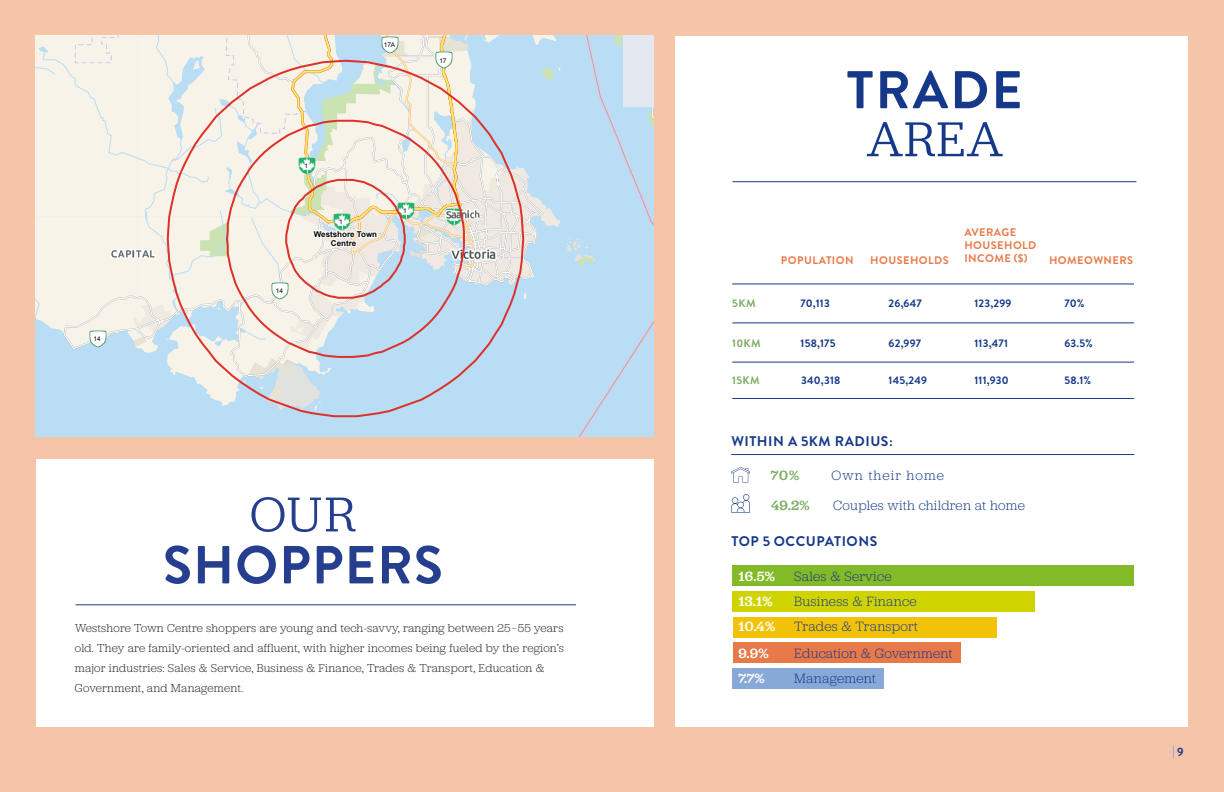
<style>
.page{position:relative;width:1224px;height:792px;background:#f6c5a8}
.page>*{position:absolute;margin:0;border:0;box-sizing:border-box;transform-origin:0 0}
.t1{font:700 53.5px "Brandon Grotesque";letter-spacing:.02em;color:#253f8e}
.t2{font:700 53px "Brandon Grotesque";letter-spacing:.04em;color:#153889}
.t3{font:51px "Jubilat";color:#153889}
.t4{font:51px "Jubilat";color:#253f8e}
.t5{font:300 14px "Jubilat";letter-spacing:.02em;color:#1a388a}
.t6{font:700 14px "Brandon Grotesque";letter-spacing:.04em;color:#153889}
.t7{font:300 14px "Jubilat";letter-spacing:.015em;color:#153889}
.t8{font:500 14px "Jubilat";color:#fff}
.t9{font:300 14px "Jubilat";letter-spacing:.075em;color:#153889}
.t10{font:500 14px "Jubilat";color:#7bae63}
.t11{font:300 12px/20px "Jubilat";letter-spacing:.015em;color:#231f20}
.t12{font:700 12px "Brandon Grotesque";color:#153889}
.t13{font:700 11px "Brandon Grotesque";letter-spacing:.02em;color:#153889}
.t14{font:700 11px/13.2px "Brandon Grotesque";letter-spacing:.04em;color:#e87949}
.t15{font:700 11px "Brandon Grotesque";letter-spacing:.025em;color:#7bae63}
.t16{font:700 8px/9.2px "Arial";color:#040503;text-align:center}
.t17{font:6.5px "Arial";letter-spacing:-.015em;color:#040503}
.s1{font-size:12.2px;color:#153889}
</style>
<div class="page">
<svg style="left:1173px;top:746px;width:1px;height:12px"></svg>
<svg style="left:35px;top:36px;width:619px;height:400px;background:#d7e2e7"></svg>
<svg style="left:304px;top:149px;width:57px;height:13px"></svg>
<div style="left:675px;top:36px;width:513px;height:690px;background:#fff"></div>
<hr style="left:732px;top:283px;width:402px;height:1px;background:#153889">
<hr style="left:733px;top:181px;width:403px;height:1px;background:#153889">
<hr style="left:731px;top:454px;width:403px;height:1px;background:#153889">
<hr style="left:732px;top:322px;width:402px;height:1px;background:#153889">
<hr style="left:732px;top:362px;width:402px;height:1px;background:#153889">
<hr style="left:732px;top:398px;width:402px;height:1px;background:#153889">
<div style="left:36px;top:459px;width:617px;height:267px;background:#fff"></div>
<hr style="left:76px;top:604px;width:500px;height:1px;background:#153889">
<div style="left:733px;top:566px;width:401px;height:20px;background:#82bb27"></div>
<div style="left:733px;top:591px;width:302px;height:20px;background:#cfd400"></div>
<div style="left:733px;top:617px;width:263px;height:20px;background:#f2c209"></div>
<div style="left:733px;top:643px;width:227px;height:20px;background:#e87949"></div>
<div style="left:733px;top:669px;width:151px;height:20px;background:#87a9d8"></div>
<svg style="left:731px;top:494px;width:19px;height:19px"></svg>
<svg style="left:731px;top:467px;width:19px;height:16px"></svg>
<div style="left:624px;top:36px;width:30px;height:70px;background:#e3e7ef"></div>
<p class="t17" style="left:94px;top:335px;width:9px">14</p>
<p class="t17" style="left:384px;top:41px;width:13px">17A</p>
<p class="t17" style="left:439px;top:56px;width:9px">17</p>
<p class="t17" style="left:276px;top:287px;width:9px">14</p>
<p class="t17" style="left:305px;top:162px;width:5px">1</p>
<p class="t17" style="left:339px;top:217px;width:5px">1</p>
<p class="t16" style="left:314px;top:230px;width:65px">Westshore Town<br>Centre</p>
<p class="t17" style="left:403px;top:206px;width:5px">1</p>
<p class="t4" style="left:250px;top:483px;width:107px">OUR</p>
<p class="t1" style="left:163px;top:528px;width:281px">SHOPPERS</p>
<p class="t11" style="left:75px;top:618px;width:491px">Westshore Town Centre shoppers are young and tech-savvy, ranging between 25<span class="s1">-</span>55 years old. They are family-oriented and affluent, with higher incomes being fueled by the region’s major industries: Sales &amp; Service, Business &amp; Finance, Trades &amp; Transport, Education &amp; Government, and Management.</p>
<p class="t2" style="left:847px;top:53px;width:177px">TRADE</p>
<p class="t3" style="left:866px;top:107px;width:139px">AREA</p>
<p class="t15" style="left:732px;top:296px;width:25px">5KM</p>
<p class="t15" style="left:732px;top:336px;width:30px">10KM</p>
<p class="t15" style="left:732px;top:372px;width:29px">15KM</p>
<p class="t14" style="left:964px;top:226px;width:74px">AVERAGE<br>HOUSEHOLD</p>
<p class="t14" style="left:964px;top:252px;width:65px">INCOME ($)</p>
<p class="t14" style="left:781px;top:254px;width:74px">POPULATION</p>
<p class="t14" style="left:870px;top:254px;width:80px">HOUSEHOLDS</p>
<p class="t14" style="left:1049px;top:254px;width:86px">HOMEOWNERS</p>
<p class="t13" style="left:800px;top:296px;width:31px">70,113</p>
<p class="t13" style="left:801px;top:336px;width:36px">158,175</p>
<p class="t13" style="left:889px;top:336px;width:34px">62,997</p>
<p class="t13" style="left:974px;top:336px;width:35px">113,471</p>
<p class="t13" style="left:1064px;top:336px;width:30px">63.5%</p>
<p class="t13" style="left:889px;top:296px;width:35px">26,647</p>
<p class="t13" style="left:974px;top:296px;width:39px">123,299</p>
<p class="t13" style="left:1064px;top:296px;width:21px">70%</p>
<p class="t13" style="left:801px;top:372px;width:41px">340,318</p>
<p class="t13" style="left:889px;top:372px;width:40px">145,249</p>
<p class="t13" style="left:974px;top:372px;width:36px">111,930</p>
<p class="t13" style="left:1064px;top:372px;width:28px">58.1%</p>
<p class="t6" style="left:731px;top:431px;width:163px">WITHIN A 5KM RADIUS:</p>
<p class="t10" style="left:771px;top:466px;width:30px">70%</p>
<p class="t9" style="left:832px;top:466px;width:114px">Own their home</p>
<p class="t10" style="left:771px;top:496px;width:40px">49.2%</p>
<p class="t7" style="left:833px;top:496px;width:193px">Couples with children at home</p>
<p class="t6" style="left:731px;top:531px;width:147px">TOP 5 OCCUPATIONS</p>
<p class="t8" style="left:738px;top:567px;width:38px">16.5%</p>
<p class="t5" style="left:794px;top:567px;width:99px">Sales &amp; Service</p>
<p class="t8" style="left:738px;top:592px;width:36px">13.1%</p>
<p class="t5" style="left:794px;top:592px;width:124px">Business &amp; Finance</p>
<p class="t8" style="left:738px;top:617px;width:38px">10.4%</p>
<p class="t5" style="left:794px;top:617px;width:125px">Trades &amp; Transport</p>
<p class="t8" style="left:738px;top:644px;width:32px">9.9%</p>
<p class="t5" style="left:794px;top:644px;width:160px">Education &amp; Government</p>
<p class="t8" style="left:738px;top:669px;width:28px">7.7%</p>
<p class="t5" style="left:794px;top:669px;width:83px">Management</p>
<p class="t12" style="left:1177px;top:744px;width:8px">9</p>
</div>
